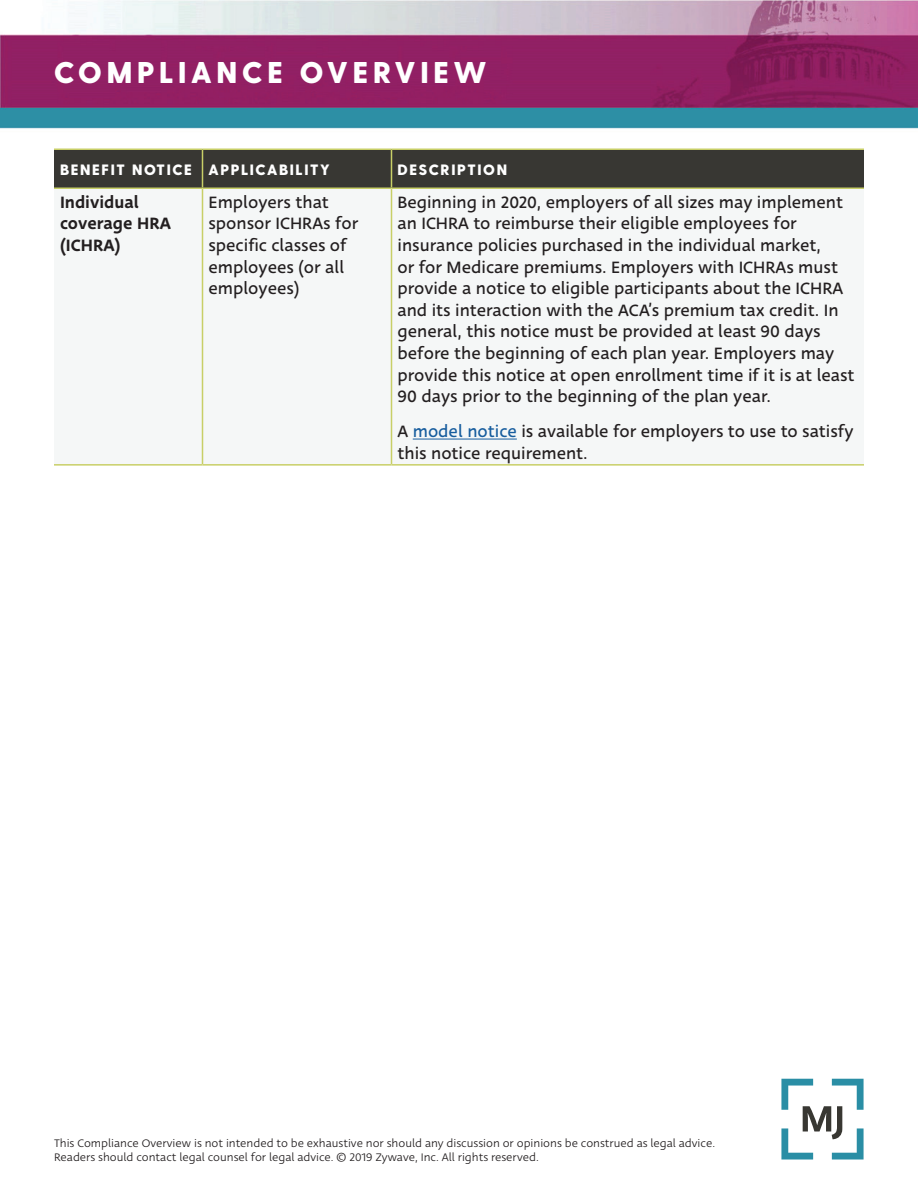
<style>
.page{position:relative;width:918px;height:1188px;background:#fff}
.page>*{position:absolute;margin:0;border:0;box-sizing:border-box;transform-origin:0 0}
.t1{font:800 30px "Greycliff CF";letter-spacing:.16em;color:#fff}
.t2{font:18px/21.6px "Deva Ideal";color:#231f20}
.t3{font:500 18px/21.6px "Deva Ideal";color:#231f20}
.t4{font:800 15px "Greycliff CF";letter-spacing:.11em;color:#fff}
.t5{font:12px/14.4px "Deva Ideal";color:#231f20}
.s1{color:#175d9e}
</style>
<div class="page">
<img style="left:0;top:0;width:918px;height:1079px">
<svg style="left:781px;top:1079px;width:83px;height:81px"></svg>
<div style="left:54px;top:150px;width:810px;height:37px;background:#383733"></div>
<div style="left:54px;top:189px;width:810px;height:275px;background:#f5f7f7"></div>
<hr style="left:54px;top:148px;width:148px;height:2px;background:#c8cf67">
<hr style="left:202px;top:148px;width:190px;height:2px;background:#c8cf67">
<hr style="left:202px;top:150px;width:1px;height:37px;background:#c8cf67">
<hr style="left:392px;top:148px;width:472px;height:2px;background:#c8cf67">
<hr style="left:391px;top:150px;width:1px;height:37px;background:#c8cf67">
<hr style="left:54px;top:187px;width:148px;height:2px;background:#c8cf67">
<hr style="left:202px;top:187px;width:190px;height:2px;background:#c8cf67">
<hr style="left:392px;top:187px;width:472px;height:2px;background:#c8cf67">
<hr style="left:202px;top:189px;width:1px;height:275px;background:#c8cf67">
<hr style="left:391px;top:189px;width:1px;height:275px;background:#c8cf67">
<hr style="left:54px;top:464px;width:148px;height:2px;background:#c8cf67">
<hr style="left:202px;top:464px;width:190px;height:2px;background:#c8cf67">
<hr style="left:392px;top:464px;width:472px;height:2px;background:#c8cf67">
<hr style="left:413px;top:439px;width:104px;height:1px;background:#175d9e">
<h1 class="t1" style="left:54px;top:54px;width:434px">COMPLIANCE OVERVIEW</h1>
<h2 class="t4" style="left:60px;top:160px;width:133px">BENEFIT NOTICE</h2>
<h2 class="t4" style="left:209px;top:160px;width:123px">APPLICABILITY</h2>
<h2 class="t4" style="left:398px;top:160px;width:111px">DESCRIPTION</h2>
<p class="t3" style="left:60px;top:191px;width:113px">Individual coverage HRA (ICHRA)</p>
<p class="t2" style="left:208px;top:191px;width:151px">Employers that sponsor ICHRAs for specific classes of employees (or all employees)</p>
<p class="t2" style="left:398px;top:191px;width:459px">Beginning in 2020, employers of all sizes may implement an ICHRA to reimburse their eligible employees for insurance policies purchased in the individual market,<br>or for Medicare premiums. Employers with ICHRAs must provide a notice to eligible participants about the ICHRA and its interaction with the ACA’s premium tax credit. In general, this notice must be provided at least 90 days before the beginning of each plan year. Employers may provide this notice at open enrollment time if it is at least 90 days prior to the beginning of the plan year.</p>
<p class="t2" style="left:398px;top:421px;width:458px">A <span class="s1">model notice</span> is available for employers to use to satisfy this notice requirement.</p>
<p class="t5" style="left:54px;top:1136px;width:663px">This Compliance Overview is not intended to be exhaustive nor should any discussion or opinions be construed as legal advice.<br>Readers should contact legal counsel for legal advice. © 2019 Zywave, Inc. All rights reserved.</p>
</div>
